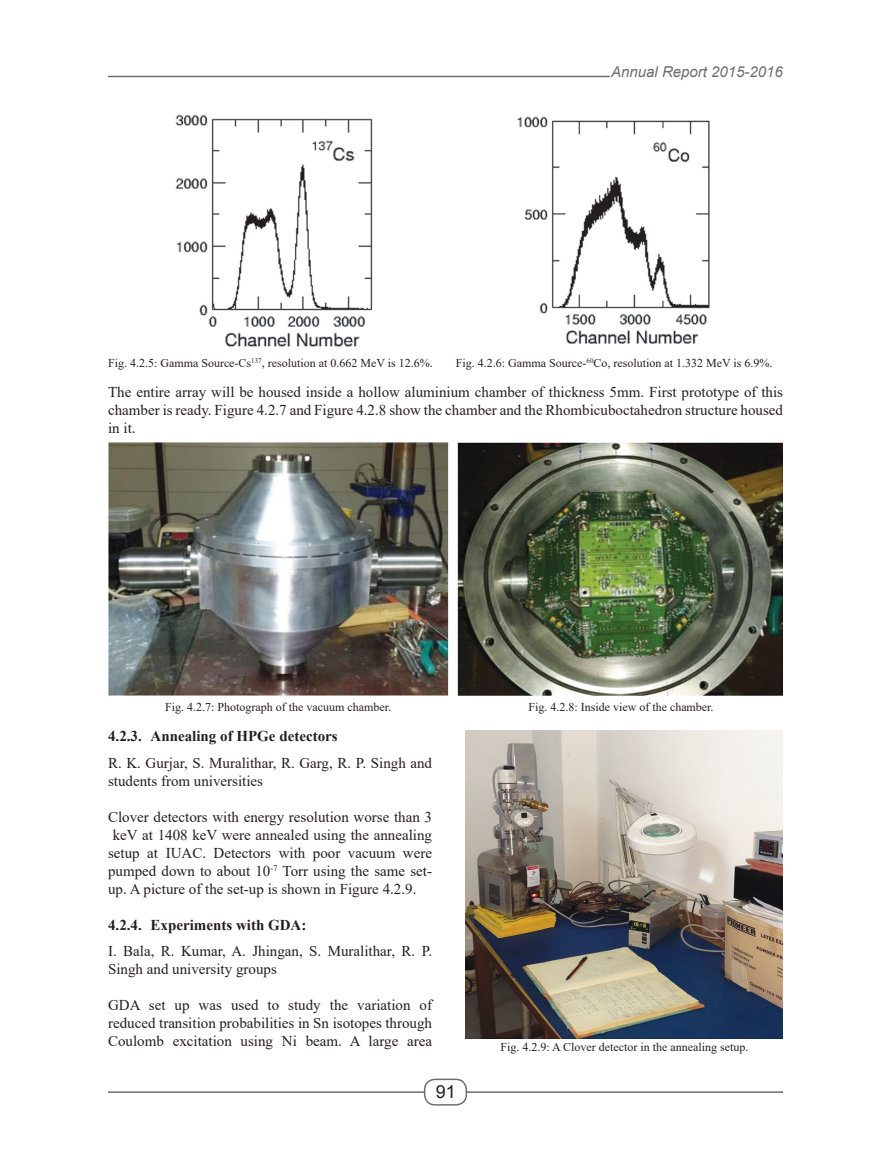
<style>
.page{position:relative;width:891px;height:1161px;background:#fff}
.page>*{position:absolute;margin:0;border:0;box-sizing:border-box;transform-origin:0 0}
.t1{font:18px "Arial";color:#231f20}
.t2{font:15px/18px "Times New Roman";color:#231f20;text-align:justify}
.t3{font:700 15px "Times New Roman";color:#231f20}
.t4{font:italic 15px "Arial";color:#6c6d70}
.t5{font:12px "Times New Roman";color:#231f20}
</style>
<div class="page">
<hr style="left:108px;top:76px;width:502px;height:1px;background:#6c6d70">
<hr style="left:108px;top:1091px;width:675px;height:2px;background:#6c6d70">
<div style="left:425px;top:1079px;width:41px;height:26px;background:#fff;border-radius:10px"></div>
<div style="left:424px;top:1079px;width:43px;height:27px;border:2px solid #6c6d70;border-radius:10px"></div>
<img style="left:108px;top:442px;width:675px;height:253px">
<img style="left:466px;top:731px;width:317px;height:307px">
<img style="left:175px;top:114px;width:198px;height:233px">
<img style="left:517px;top:116px;width:193px;height:228px">
<p class="t4" style="left:611px;top:62px;width:173px">Annual Report 2015-2016</p>
<p class="t5" style="left:108px;top:355px;width:326px">Fig. 4.2.5: Gamma Source-Cs<sup>137</sup>, resolution at 0.662 MeV is 12.6%.</p>
<p class="t5" style="left:456px;top:355px;width:318px">Fig. 4.2.6: Gamma Source-<sup>60</sup>Co, resolution at 1.332 MeV is 6.9%.</p>
<p class="t2" style="left:108px;top:383px;width:677px">The entire array will be housed inside a hollow aluminium chamber of thickness 5mm. First prototype of this chamber is ready. Figure 4.2.7 and Figure 4.2.8 show the chamber and the Rhombicuboctahedron structure housed in it.</p>
<p class="t5" style="left:165px;top:698px;width:227px">Fig. 4.2.7: Photograph of the vacuum chamber.</p>
<p class="t3" style="left:108px;top:725px;width:231px">4.2.3. Annealing of HPGe detectors</p>
<p class="t2" style="left:108px;top:753px;width:325px">R. K. Gurjar, S. Muralithar, R. Garg, R. P. Singh and students from universities</p>
<p class="t2" style="left:108px;top:807px;width:325px">Clover detectors with energy resolution worse than 3</p>
<p class="t2" style="left:113px;top:825px;width:321px">keV at 1408 keV were annealed using the annealing</p>
<p class="t2" style="left:108px;top:843px;width:326px">setup at IUAC. Detectors with poor vacuum were</p>
<p class="t2" style="left:108px;top:861px;width:326px">pumped down to about 10<sup>-7</sup> Torr using the same set-</p>
<p class="t2" style="left:108px;top:879px;width:310px">up. A picture of the set-up is shown in Figure 4.2.9.</p>
<p class="t3" style="left:108px;top:914px;width:200px">4.2.4. Experiments with GDA:</p>
<p class="t2" style="left:108px;top:942px;width:326px">I. Bala, R. Kumar, A. Jhingan, S. Muralithar, R. P.<br>Singh and university groups</p>
<p class="t2" style="left:108px;top:996px;width:326px">GDA set up was used to study the variation of reduced transition probabilities in Sn isotopes through Coulomb excitation using Ni beam. A large area</p>
<p class="t1" style="left:436px;top:1080px;width:22px">91</p>
<p class="t5" style="left:528px;top:698px;width:187px">Fig. 4.2.8: Inside view of the chamber.</p>
<p class="t5" style="left:500px;top:1039px;width:249px">Fig. 4.2.9: A Clover detector in the annealing setup.</p>
</div>
